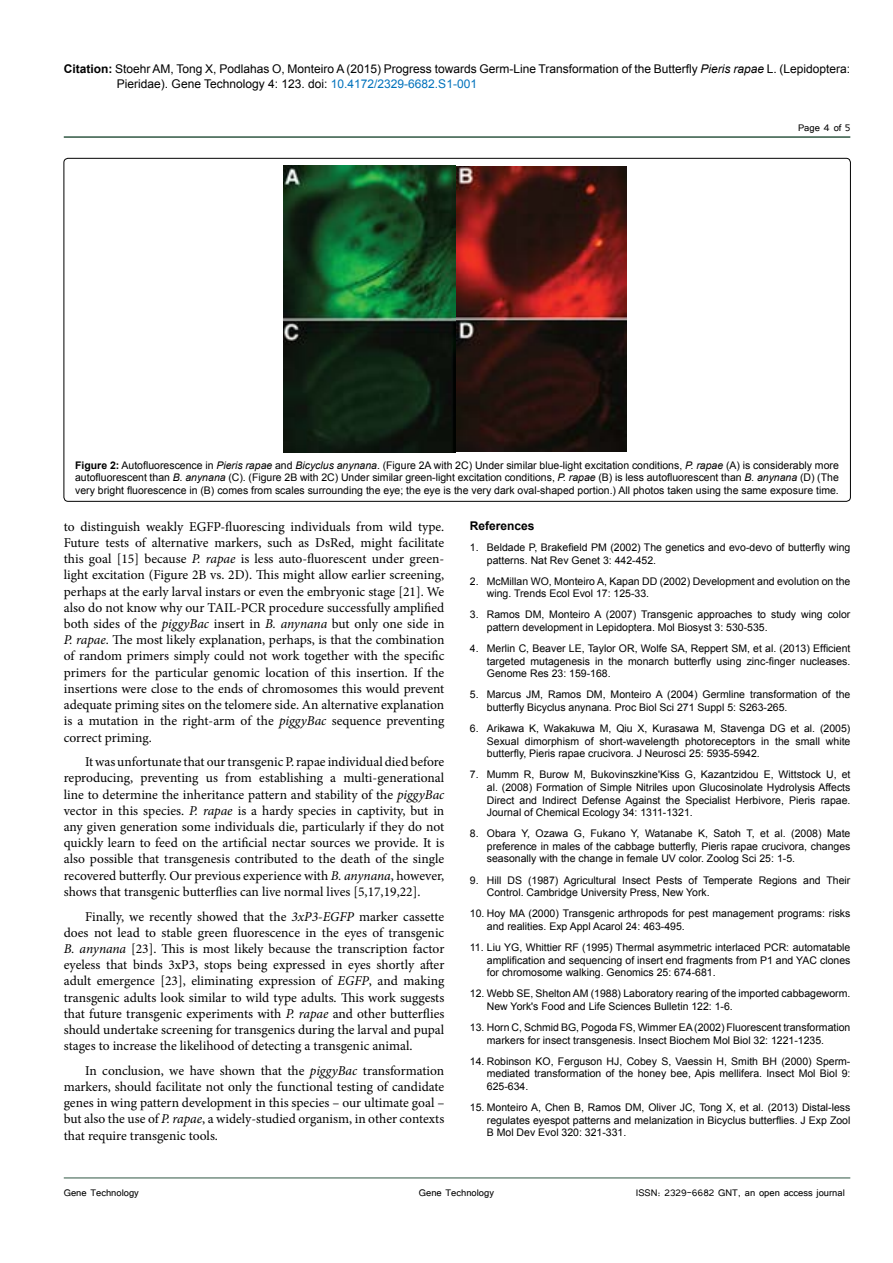
<style>
.page{position:relative;width:893px;height:1263px;background:#fff}
.page>*{position:absolute;margin:0;border:0;box-sizing:border-box;transform-origin:0 0}
.t1{font:13.5px/16.2px "Minion Pro";color:#000;text-align:justify}
.t2{font:12px/15px "Arial";color:#000}
.t3{font:12px "Tunga";color:#000}
.t4{font:700 12px "Arial";color:#000}
.t5{font:10.5px/12.6px "Arial";color:#000;text-align:justify}
.s1{font-weight:700}
.s2{font-style:italic}
.s3{color:#0072bc}
</style>
<div class="page">
<hr style="left:64px;top:136px;width:786px;height:2px;background:#305843">
<hr style="left:64px;top:1178px;width:786px;height:1px;background:#305843">
<img style="left:284px;top:166px;width:343px;height:286px">
<p class="t2" style="left:117px;top:61px;width:735px;text-indent:-53px"><span class="s1">Citation:</span> Stoehr AM, Tong X, Podlahas O, Monteiro A (2015) Progress towards Germ-Line Transformation of the Butterfly <span class="s2">Pieris rapae</span> L. (Lepidoptera:<br>Pieridae). Gene Technology 4: 123. doi: <span class="s3">10.4172/2329-6682.S1-001</span></p>
<p class="t3" style="left:798px;top:120px;width:54px">Page 4 of 5</p>
<p class="t5" style="left:75px;top:459px;width:765px"><span class="s1">Figure 2:</span> Autofluorescence in <span class="s2">Pieris rapae</span> and <span class="s2">Bicyclus anynana</span>. (Figure 2A with 2C) Under similar blue-light excitation conditions, <span class="s2">P. rapae</span> (A) is considerably more autofluorescent than <span class="s2">B. anynana</span> (C). (Figure 2B with 2C) Under similar green-light excitation conditions, <span class="s2">P. rapae</span> (B) is less autofluorescent than <span class="s2">B. anynana</span> (D) (The very bright fluorescence in (B) comes from scales surrounding the eye; the eye is the very dark oval-shaped portion.) All photos taken using the same exposure time.</p>
<p class="t1" style="left:64px;top:518px;width:382px">to distinguish weakly EGFP-fluorescing individuals from wild type.<br>Future tests of alternative markers, such as DsRed, might facilitate this goal [15] because <span class="s2">P. rapae</span> is less auto-fluorescent under green&shy;light excitation (Figure 2B vs. 2D). This might allow earlier screening, perhaps at the early larval instars or even the embryonic stage [21]. We also do not know why our TAIL-PCR procedure successfully amplified both sides of the <span class="s2">piggyBac</span> insert in <span class="s2">B. anynana</span> but only one side in <span class="s2">P. rapae</span>. The most likely explanation, perhaps, is that the combination of random primers simply could not work together with the specific primers for the particular genomic location of this insertion. If the insertions were close to the ends of chromosomes this would prevent adequate priming sites on the telomere side. An alternative explanation is a mutation in the right-arm of the <span class="s2">piggyBac</span> sequence preventing correct priming.</p>
<p class="t1" style="left:64px;top:754px;width:382px;text-indent:21px">It was unfortunate that our transgenic P. rapae individual died before reproducing, preventing us from establishing a multi-generational line to determine the inheritance pattern and stability of the <span class="s2">piggyBac </span>vector in this species. <span class="s2">P. rapae</span> is a hardy species in captivity, but in any given generation some individuals die, particularly if they do not quickly learn to feed on the artificial nectar sources we provide. It is also possible that transgenesis contributed to the death of the single recovered butterfly. Our previous experience with <span class="s2">B. anynana</span>, however, shows that transgenic butterflies can live normal lives [5,17,19,22].</p>
<p class="t1" style="left:64px;top:908px;width:382px;text-indent:21px">Finally, we recently showed that the <span class="s2">3xP3-EGFP</span> marker cassette does not lead to stable green fluorescence in the eyes of transgenic <span class="s2">B. anynana</span> [23]. This is most likely because the transcription factor eyeless that binds 3xP3, stops being expressed in eyes shortly after adult emergence [23], eliminating expression of <span class="s2">EGFP</span>, and making transgenic adults look similar to wild type adults. This work suggests that future transgenic experiments with <span class="s2">P. rapae</span> and other butterflies should undertake screening for transgenics during the larval and pupal stages to increase the likelihood of detecting a transgenic animal.</p>
<p class="t1" style="left:64px;top:1062px;width:382px;text-indent:21px">In conclusion, we have shown that the <span class="s2">piggyBac</span> transformation markers, should facilitate not only the functional testing of candidate genes in wing pattern development in this species – our ultimate goal – but also the use of <span class="s2">P. rapae</span>, a widely-studied organism, in other contexts that require transgenic tools.</p>
<p class="t4" style="left:470px;top:518px;width:66px">References</p>
<p class="t5" style="left:487px;top:541px;width:365px;text-indent:-17px">1. Beldade P, Brakefield PM (2002) The genetics and evo-devo of butterfly wing patterns. Nat Rev Genet 3: 442-452.</p>
<p class="t5" style="left:487px;top:575px;width:365px;text-indent:-17px">2. McMillan WO, Monteiro A, Kapan DD (2002) Development and evolution on the wing. Trends Ecol Evol 17: 125-33.</p>
<p class="t5" style="left:487px;top:608px;width:365px;text-indent:-17px">3. Ramos DM, Monteiro A (2007) Transgenic approaches to study wing color pattern development in Lepidoptera. Mol Biosyst 3: 530-535.</p>
<p class="t5" style="left:487px;top:642px;width:365px;text-indent:-17px">4. Merlin C, Beaver LE, Taylor OR, Wolfe SA, Reppert SM, et al. (2013) Efficient targeted mutagenesis in the monarch butterfly using zinc-finger nucleases.<br>Genome Res 23: 159-168.</p>
<p class="t5" style="left:487px;top:688px;width:365px;text-indent:-17px">5. Marcus JM, Ramos DM, Monteiro A (2004) Germline transformation of the butterfly Bicyclus anynana. Proc Biol Sci 271 Suppl 5: S263-265.</p>
<p class="t5" style="left:487px;top:722px;width:365px;text-indent:-17px">6. Arikawa K, Wakakuwa M, Qiu X, Kurasawa M, Stavenga DG et al. (2005)<br>Sexual dimorphism of short-wavelength photoreceptors in the small white butterfly, Pieris rapae crucivora. J Neurosci 25: 5935-5942.</p>
<p class="t5" style="left:487px;top:768px;width:365px;text-indent:-17px">7. Mumm R, Burow M, Bukovinszkine'Kiss G, Kazantzidou E, Wittstock U, et al. (2008) Formation of Simple Nitriles upon Glucosinolate Hydrolysis Affects Direct and Indirect Defense Against the Specialist Herbivore, Pieris rapae.<br>Journal of Chemical Ecology 34: 1311-1321.</p>
<p class="t5" style="left:487px;top:827px;width:365px;text-indent:-17px">8. Obara Y, Ozawa G, Fukano Y, Watanabe K, Satoh T, et al. (2008) Mate preference in males of the cabbage butterfly, Pieris rapae crucivora, changes seasonally with the change in female UV color. Zoolog Sci 25: 1-5.</p>
<p class="t5" style="left:487px;top:874px;width:365px;text-indent:-17px">9. Hill DS (1987) Agricultural Insect Pests of Temperate Regions and Their<br>Control. Cambridge University Press, New York.</p>
<p class="t5" style="left:487px;top:907px;width:365px;text-indent:-17px">10. Hoy MA (2000) Transgenic arthropods for pest management programs: risks and realities. Exp Appl Acarol 24: 463-495.</p>
<p class="t5" style="left:487px;top:941px;width:365px;text-indent:-17px">11. Liu YG, Whittier RF (1995) Thermal asymmetric interlaced PCR: automatable amplification and sequencing of insert end fragments from P1 and YAC clones for chromosome walking. Genomics 25: 674-681.</p>
<p class="t5" style="left:487px;top:987px;width:365px;text-indent:-17px">12. Webb SE, Shelton AM (1988) Laboratory rearing of the imported cabbageworm.<br>New York's Food and Life Sciences Bulletin 122: 1-6.</p>
<p class="t5" style="left:487px;top:1021px;width:365px;text-indent:-17px">13. Horn C, Schmid BG, Pogoda FS, Wimmer EA (2002) Fluorescent transformation markers for insect transgenesis. Insect Biochem Mol Biol 32: 1221-1235.</p>
<p class="t5" style="left:487px;top:1055px;width:365px;text-indent:-17px">14. Robinson KO, Ferguson HJ, Cobey S, Vaessin H, Smith BH (2000) Sperm&shy;mediated transformation of the honey bee, Apis mellifera. Insect Mol Biol 9:<br>625-634.</p>
<p class="t5" style="left:487px;top:1101px;width:365px;text-indent:-17px">15. Monteiro A, Chen B, Ramos DM, Oliver JC, Tong X, et al. (2013) Distal-less regulates eyespot patterns and melanization in Bicyclus butterflies. J Exp Zool B Mol Dev Evol 320: 321-331.</p>
<p class="t3" style="left:64px;top:1184px;width:77px">Gene Technology</p>
<p class="t3" style="left:419px;top:1184px;width:77px">Gene Technology</p>
<p class="t3" style="left:636px;top:1184px;width:210px">ISSN: 2329-6682 GNT, an open access journal</p>
</div>
